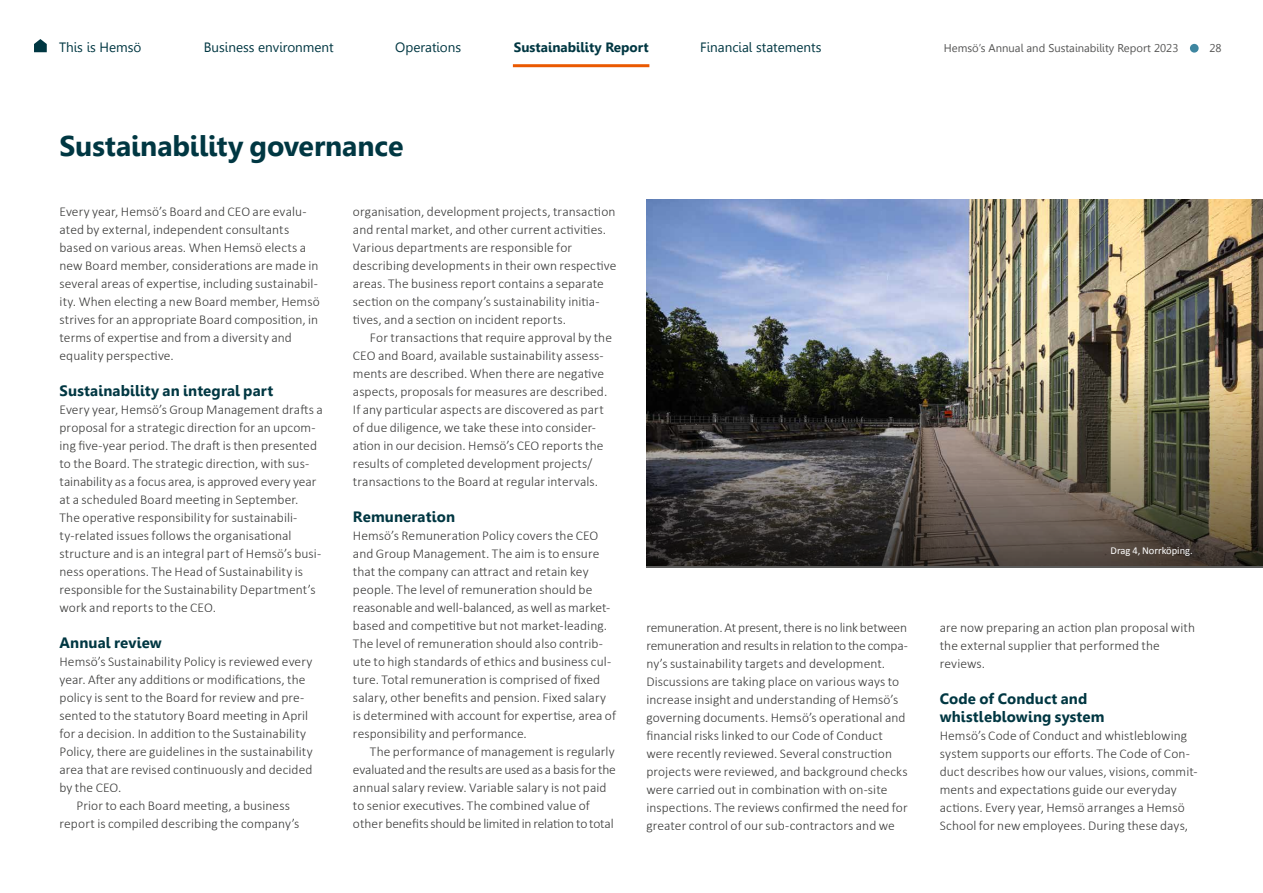
<style>
.page{position:relative;width:1263px;height:893px;background:#fff}
.page>*{position:absolute;margin:0;border:0;box-sizing:border-box;transform-origin:0 0}
.t1{font:700 28.5px "Leelawadee";letter-spacing:-.005em;color:#003742}
.t2{font:700 15px/18px "Leelawadee";letter-spacing:.01em;color:#003742}
.t3{font:300 13.5px/18px "Calibri";letter-spacing:.005em;color:#3a3a39}
.t4{font:13.5px "Leelawadee";color:#003742}
.t5{font:700 13.5px "Leelawadee";color:#003742}
.t6{font:11.25px "Leelawadee";color:#565655}
.t7{font:10.5px "Calibri";color:#fff}
</style>
<div class="page">
<img style="left:646px;top:200px;width:617px;height:92px">
<img style="left:646px;top:292px;width:617px;height:275px">
<div style="left:1190px;top:44px;width:8px;height:9px;background:#3e86a0;border-radius:50%"></div>
<svg style="left:34px;top:39px;width:13px;height:13px"></svg>
<hr style="left:513px;top:64px;width:136px;height:3px;background:#ea5901">
<p class="t4" style="left:59px;top:40px;width:84px">This is Hemsö</p>
<p class="t4" style="left:204px;top:40px;width:131px">Business environment</p>
<p class="t4" style="left:395px;top:40px;width:68px">Operations</p>
<p class="t5" style="left:514px;top:39px;width:136px">Sustainability Report</p>
<p class="t4" style="left:700px;top:40px;width:123px">Financial statements</p>
<p class="t6" style="left:944px;top:42px;width:236px">Hemsö’s Annual and Sustainability Report 2023</p>
<p class="t6" style="left:1209px;top:42px;width:14px">28</p>
<h1 class="t1" style="left:60px;top:129px;width:345px">Sustainability governance</h1>
<p class="t3" style="left:60px;top:202px;width:262px">Every year, Hemsö’s Board and CEO are evalu&shy;ated by external, independent consultants based on various areas. When Hemsö elects a new Board member, considerations are made in several areas of expertise, including sustainabil&shy;ity. When electing a new Board member, Hemsö strives for an appropriate Board composition, in terms of expertise and from a diversity and equality perspective.</p>
<p class="t2" style="left:60px;top:382px;width:215px">Sustainability an integral part</p>
<p class="t3" style="left:60px;top:400px;width:265px">Every year, Hemsö’s Group Management drafts a proposal for a strategic direction for an upcom&shy;ing five-year period. The draft is then presented to the Board. The strategic direction, with sus&shy;tainability as a focus area, is approved every year at a scheduled Board meeting in September.<br>The operative responsibility for sustainabili&shy;ty-related issues follows the organisational structure and is an integral part of Hemsö’s busi&shy;ness operations. The Head of Sustainability is responsible for the Sustainability Department’s work and reports to the CEO.</p>
<p class="t2" style="left:60px;top:634px;width:104px">Annual review</p>
<p class="t3" style="left:60px;top:652px;width:254px">Hemsö’s Sustainability Policy is reviewed every</p>
<p class="t3" style="left:60px;top:670px;width:248px">year. After any additions or modifications, the</p>
<p class="t3" style="left:60px;top:688px;width:246px">policy is sent to the Board for review and pre-</p>
<p class="t3" style="left:60px;top:706px;width:250px">sented to the statutory Board meeting in April</p>
<p class="t3" style="left:60px;top:724px;width:248px">for a decision. In addition to the Sustainability</p>
<p class="t3" style="left:60px;top:742px;width:255px">Policy, there are guidelines in the sustainability</p>
<p class="t3" style="left:60px;top:760px;width:254px">area that are revised continuously and decided</p>
<p class="t3" style="left:60px;top:778px;width:63px">by the CEO.</p>
<p class="t3" style="left:77px;top:796px;width:215px">Prior to each Board meeting, a business</p>
<p class="t3" style="left:60px;top:814px;width:241px">report is compiled describing the company’s</p>
<p class="t3" style="left:353px;top:202px;width:265px">organisation, development projects, transaction and rental market, and other current activities.<br>Various departments are responsible for describing developments in their own respective areas. The business report contains a separate section on the company’s sustainability initia&shy;tives, and a section on incident reports.</p>
<p class="t3" style="left:353px;top:328px;width:261px;text-indent:17px">For transactions that require approval by the CEO and Board, available sustainability assess&shy;ments are described. When there are negative aspects, proposals for measures are described.<br>If any particular aspects are discovered as part of due diligence, we take these into consider&shy;ation in our decision. Hemsö’s CEO reports the results of completed development projects/ transactions to the Board at regular intervals.</p>
<p class="t2" style="left:353px;top:508px;width:104px">Remuneration</p>
<p class="t3" style="left:353px;top:526px;width:265px">Hemsö’s Remuneration Policy covers the CEO and Group Management. The aim is to ensure that the company can attract and retain key people. The level of remuneration should be reasonable and well-balanced, as well as market&shy;based and competitive but not market-leading.<br>The level of remuneration should also contrib&shy;ute to high standards of ethics and business cul&shy;ture. Total remuneration is comprised of fixed salary, other benefits and pension. Fixed salary is determined with account for expertise, area of responsibility and performance.</p>
<p class="t3" style="left:353px;top:742px;width:264px;text-indent:17px">The performance of management is regularly evaluated and the results are used as a basis for the annual salary review. Variable salary is not paid to senior executives. The combined value of other benefits should be limited in relation to total</p>
<p class="t7" style="left:1110px;top:544px;width:84px">Drag 4, Norrköping.</p>
<p class="t3" style="left:646px;top:618px;width:263px">remuneration. At present, there is no link between remuneration and results in relation to the compa&shy;ny’s sustainability targets and development.<br>Discussions are taking place on various ways to increase insight and understanding of Hemsö’s governing documents. Hemsö’s operational and financial risks linked to our Code of Conduct were recently reviewed. Several construction projects were reviewed, and background checks were carried out in combination with on-site inspections. The reviews confirmed the need for greater control of our sub-contractors and we</p>
<p class="t3" style="left:940px;top:618px;width:257px">are now preparing an action plan proposal with the external supplier that performed the reviews.</p>
<p class="t2" style="left:940px;top:690px;width:166px">Code of Conduct and whistleblowing system</p>
<p class="t3" style="left:940px;top:726px;width:259px">Hemsö’s Code of Conduct and whistleblowing system supports our efforts. The Code of Con&shy;duct describes how our values, visions, commit&shy;ments and expectations guide our everyday actions. Every year, Hemsö arranges a Hemsö School for new employees. During these days,</p>
</div>
